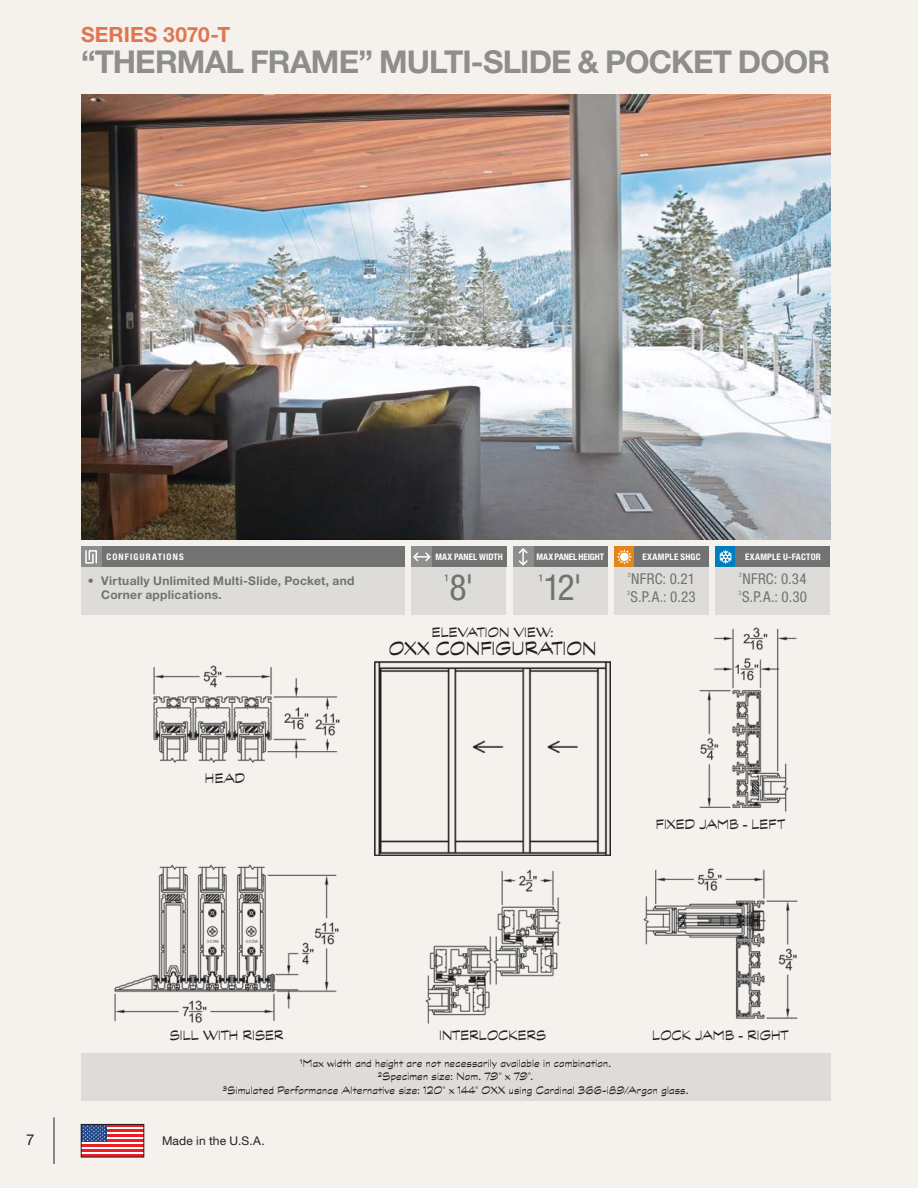
<style>
.page{position:relative;width:918px;height:1188px;background:#f5f1ed}
.page>*{position:absolute;margin:0;border:0;box-sizing:border-box;transform-origin:0 0}
.t1{font:condensed 36px "Helvetica Neue LT Std";color:#727272}
.t2{font:700 31.5px "Helvetica Neue LT Std";letter-spacing:-.03em;color:#8e8e8e}
.t3{font:21px "Graphite Std";letter-spacing:.005em;color:#231f20}
.t4{font:700 21px "Helvetica Neue LT Std";letter-spacing:.005em;color:#df764f}
.t5{font:15px "Graphite Std";letter-spacing:.015em;color:#231f20}
.t6{font:condensed 15px "Helvetica Neue LT Std";letter-spacing:.015em;color:#727272}
.t7{font:15px "Helvetica Neue LT Std";color:#231f20}
.t8{font:12px/13.2px "Graphite Std";letter-spacing:.015em;color:#231f20;text-align:center}
.t9{font:700 12px/14.4px "Helvetica Neue LT Std";letter-spacing:.025em;color:#727272}
.t10{font:12px "Helvetica Neue LT Std";letter-spacing:.01em;color:#231f20}
.t11{font:700 condensed 9px "Helvetica Neue LT Std";letter-spacing:.025em;color:#fff}
.t12{font:700 condensed 9px "Helvetica Neue LT Std";letter-spacing:.125em;color:#fff}
.t13{font:700 condensed 9px "Helvetica Neue LT Std";letter-spacing:-.01em;color:#fff}
.t14{font:700 condensed 9px "Helvetica Neue LT Std";color:#fff}
.t15{font:condensed 6px "Helvetica Neue LT Std";color:#727272}
</style>
<div class="page">
<svg style="left:83px;top:1127px;width:59px;height:28px"></svg>
<hr style="left:107px;top:1124px;width:37px;height:3px;background:#ed1d24">
<hr style="left:107px;top:1129px;width:37px;height:3px;background:#ed1d24">
<hr style="left:107px;top:1134px;width:37px;height:3px;background:#ed1d24">
<hr style="left:107px;top:1139px;width:37px;height:3px;background:#ed1d24">
<hr style="left:81px;top:1145px;width:63px;height:2px;background:#ed1d24">
<hr style="left:81px;top:1150px;width:63px;height:2px;background:#ed1d24">
<div style="left:81px;top:1124px;width:26px;height:18px;background:#224687"></div>
<svg style="left:83px;top:1126px;width:22px;height:15px"></svg>
<div style="left:81px;top:1124px;width:63px;height:33px;border:1px solid #231f20"></div>
<hr style="left:54px;top:1117px;width:1px;height:47px;background:#231f20">
<img style="left:81px;top:94px;width:749px;height:446px">
<div style="left:100px;top:547px;width:305px;height:20px;background:#727272"></div>
<div style="left:81px;top:567px;width:324px;height:47px;background:#dddcd8"></div>
<div style="left:81px;top:547px;width:20px;height:20px;background:#8e8e8e"></div>
<svg style="left:85px;top:550px;width:12px;height:14px"></svg>
<img style="left:425px;top:869px;width:136px;height:155px">
<img style="left:375px;top:662px;width:236px;height:193px">
<img style="left:643px;top:868px;width:155px;height:151px">
<img style="left:699px;top:627px;width:98px;height:185px">
<img style="left:114px;top:864px;width:225px;height:159px">
<img style="left:153px;top:665px;width:187px;height:98px">
<div style="left:81px;top:1053px;width:749px;height:47px;background:#dddcd8"></div>
<div style="left:614px;top:567px;width:95px;height:47px;background:#dddcd8"></div>
<div style="left:614px;top:547px;width:20px;height:20px;background:#e0861b"></div>
<svg style="left:617px;top:549px;width:15px;height:16px"></svg>
<div style="left:634px;top:547px;width:75px;height:20px;background:#727272"></div>
<div style="left:716px;top:567px;width:114px;height:47px;background:#dddcd8"></div>
<div style="left:716px;top:547px;width:20px;height:20px;background:#007dbe"></div>
<svg style="left:719px;top:550px;width:13px;height:14px"></svg>
<div style="left:736px;top:547px;width:94px;height:20px;background:#727272"></div>
<div style="left:513px;top:567px;width:95px;height:47px;background:#dddcd8"></div>
<div style="left:412px;top:567px;width:94px;height:47px;background:#dddcd8"></div>
<div style="left:533px;top:547px;width:75px;height:20px;background:#727272"></div>
<div style="left:513px;top:547px;width:20px;height:20px;background:#8e8e8e"></div>
<svg style="left:518px;top:548px;width:10px;height:18px"></svg>
<div style="left:432px;top:547px;width:74px;height:20px;background:#727272"></div>
<div style="left:412px;top:547px;width:20px;height:20px;background:#8e8e8e"></div>
<svg style="left:413px;top:552px;width:18px;height:10px"></svg>
<h3 class="t4" style="left:81px;top:22px;width:151px">SERIES 3070-T</h3>
<h2 class="t2" style="left:81px;top:43px;width:751px">“THERMAL FRAME” MULTI-SLIDE &amp; POCKET DOOR</h2>
<p class="t12" style="left:106px;top:551px;width:79px">CONFIGURATIONS</p>
<p class="t9" style="left:101px;top:573px;width:255px;text-indent:-14px">• Virtually Unlimited Multi-Slide, Pocket, and<br>Corner applications.</p>
<p class="t14" style="left:435px;top:551px;width:69px">MAX PANEL WIDTH</p>
<p class="t13" style="left:537px;top:551px;width:69px">MAX PANEL HEIGHT</p>
<p class="t11" style="left:643px;top:551px;width:60px">EXAMPLE SHGC</p>
<h1 class="t1" style="left:444px;top:567px;width:31px"><sup>¹</sup>8'</h1>
<h1 class="t1" style="left:538px;top:567px;width:45px"><sup>¹</sup>12'</h1>
<p class="t15" style="left:628px;top:572px;width:4px">2</p>
<p class="t6" style="left:631px;top:570px;width:65px">NFRC: 0.21</p>
<p class="t15" style="left:627px;top:590px;width:4px">3</p>
<p class="t6" style="left:631px;top:588px;width:67px">S.P.A.: 0.23</p>
<p class="t5" style="left:432px;top:624px;width:123px">ELEVATION VIEW:</p>
<h3 class="t3" style="left:389px;top:637px;width:209px">OXX CONFIGURATION</h3>
<p class="t11" style="left:745px;top:551px;width:77px">EXAMPLE U-FACTOR</p>
<p class="t15" style="left:739px;top:572px;width:4px">2</p>
<p class="t6" style="left:742px;top:570px;width:66px">NFRC: 0.34</p>
<p class="t15" style="left:739px;top:590px;width:4px">3</p>
<p class="t6" style="left:742px;top:588px;width:67px">S.P.A.: 0.30</p>
<p class="t5" style="left:205px;top:770px;width:42px">HEAD</p>
<p class="t5" style="left:656px;top:816px;width:131px">FIXED JAMB – LEFT</p>
<p class="t5" style="left:170px;top:1027px;width:115px">SILL WITH RISER</p>
<p class="t5" style="left:439px;top:1027px;width:109px">INTERLOCKERS</p>
<p class="t5" style="left:652px;top:1027px;width:138px">LOCK JAMB – RIGHT</p>
<p class="t8" style="left:223px;top:1057px;width:467px">¹Max width and height are not necessarily available in combination.<br>²Specimen size: Nom. 79" x 79".<br>³Simulated Performance Alternative size: 120" x 144" OXX using Cardinal 366-i89/Argon glass.</p>
<p class="t7" style="left:26px;top:1130px;width:10px">7</p>
<p class="t10" style="left:162px;top:1134px;width:104px">Made in the U.S.A.</p>
</div>
